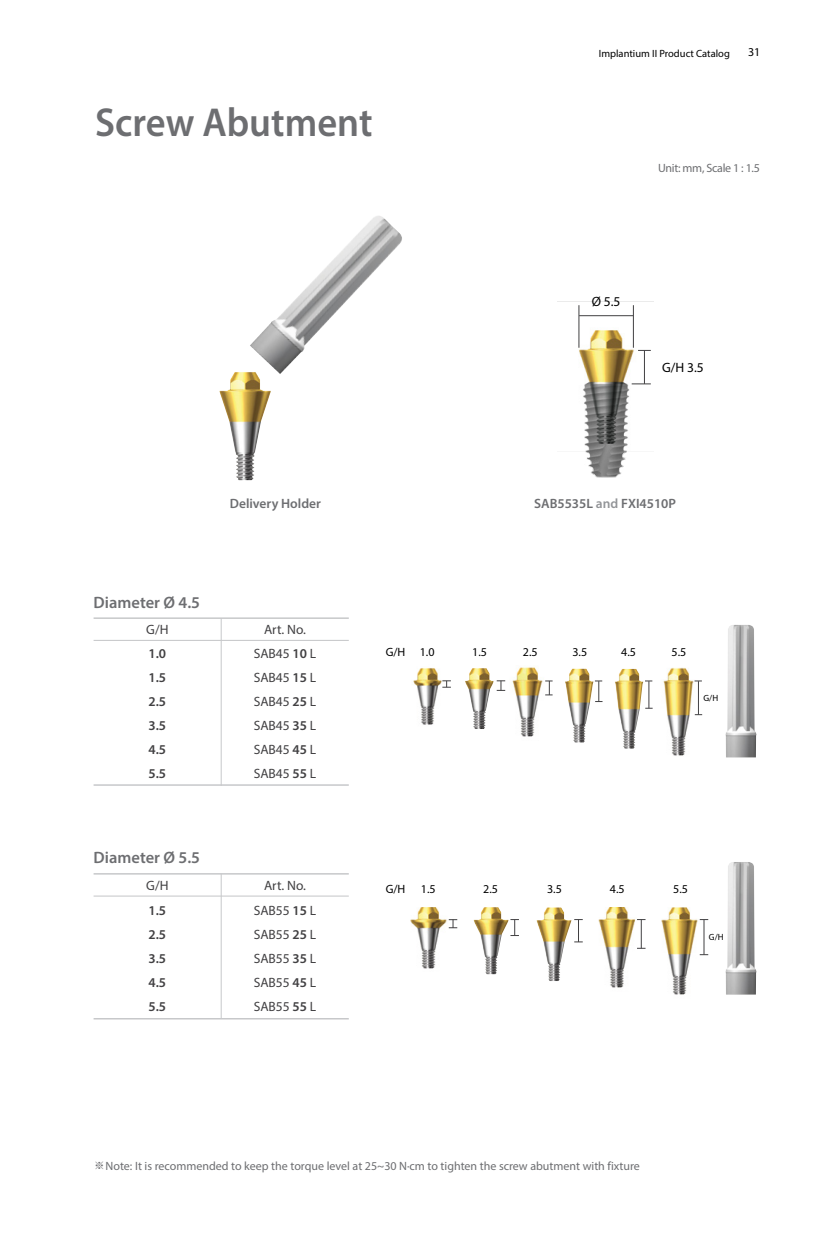
<style>
.page{position:relative;width:838px;height:1234px;background:#fff}
.page>*{position:absolute;margin:0;border:0;box-sizing:border-box;transform-origin:0 0}
.t1{font:600 40.5px "Myriad Pro";color:#6d6e71;scale:.95 1}
.t2{font:600 16.5px "Myriad Pro";color:#6d6e71}
.t3{font:13.5px "Myriad Pro";color:#414042}
.t4{font:600 13.5px "Myriad Pro";color:#6d6e71}
.t5{font:600 13.5px "Myriad Pro";color:#414042}
.t6{font:13.5px "Myriad Pro";color:#000}
.t7{font:12px "Myriad Pro";color:#6d6e71}
.t8{font:12px "Myriad Pro";color:#000}
.t9{font:12px "Myriad Pro";letter-spacing:-.025em;color:#6d6e71}
.t10{font:10.5px "Myriad Pro";color:#000}
.t11{font:9px "Myriad Pro";color:#000}
.s1{font-weight:600}
.s2{color:#939598}
.s3{font-family:"Adobe Myungjo Std";font-weight:500}
</style>
<div class="page">
<img style="left:413px;top:668px;width:38px;height:57px">
<img style="left:512px;top:667px;width:38px;height:70px">
<img style="left:565px;top:668px;width:28px;height:74px">
<img style="left:615px;top:668px;width:28px;height:80px">
<img style="left:663px;top:667px;width:36px;height:89px">
<img style="left:725px;top:625px;width:31px;height:132px">
<img style="left:465px;top:668px;width:14px;height:54px">
<img style="left:557px;top:301px;width:97px;height:177px">
<hr style="left:644px;top:350px;width:1px;height:34px;background:#414042">
<svg style="left:638px;top:350px;width:13px;height:1px"></svg>
<svg style="left:631px;top:383px;width:20px;height:1px"></svg>
<hr style="left:633px;top:305px;width:1px;height:42px;background:#414042">
<hr style="left:579px;top:315px;width:54px;height:1px;background:#414042">
<hr style="left:578px;top:305px;width:1px;height:42px;background:#414042">
<hr style="left:94px;top:617px;width:255px;height:1px;background:#c7c8ca">
<hr style="left:221px;top:618px;width:1px;height:167px;background:#c7c8ca">
<hr style="left:94px;top:784px;width:255px;height:1px;background:#c7c8ca">
<img style="left:725px;top:862px;width:31px;height:132px">
<img style="left:219px;top:372px;width:52px;height:108px">
<img style="left:250px;top:216px;width:152px;height:158px">
<img style="left:410px;top:907px;width:37px;height:62px">
<img style="left:473px;top:907px;width:35px;height:66px">
<img style="left:536px;top:907px;width:35px;height:73px">
<img style="left:598px;top:907px;width:37px;height:81px">
<img style="left:661px;top:907px;width:37px;height:88px">
<hr style="left:94px;top:639px;width:255px;height:1px;background:#c7c8ca">
<hr style="left:94px;top:872px;width:255px;height:2px;background:#c7c8ca">
<hr style="left:221px;top:873px;width:1px;height:144px;background:#c7c8ca">
<hr style="left:94px;top:1017px;width:255px;height:2px;background:#c7c8ca">
<hr style="left:94px;top:895px;width:255px;height:1px;background:#c7c8ca">
<svg style="left:442px;top:680px;width:9px;height:7px"></svg>
<svg style="left:545px;top:680px;width:7px;height:15px"></svg>
<svg style="left:595px;top:680px;width:7px;height:22px"></svg>
<svg style="left:645px;top:680px;width:7px;height:28px"></svg>
<hr style="left:698px;top:681px;width:1px;height:33px;background:#414042">
<svg style="left:449px;top:919px;width:8px;height:9px"></svg>
<svg style="left:497px;top:680px;width:8px;height:11px"></svg>
<svg style="left:510px;top:919px;width:9px;height:17px"></svg>
<svg style="left:574px;top:919px;width:9px;height:23px"></svg>
<svg style="left:637px;top:919px;width:8px;height:29px"></svg>
<hr style="left:703px;top:919px;width:1px;height:35px;background:#414042">
<h1 class="t1" style="left:95px;top:97px;width:293px">Screw Abutment</h1>
<p class="t10" style="left:599px;top:47px;width:133px">Implantium II Product Catalog</p>
<p class="t8" style="left:748px;top:45px;width:14px">31</p>
<p class="t9" style="left:658px;top:160px;width:103px">Unit: mm, Scale 1 : 1.5</p>
<p class="t6" style="left:591px;top:293px;width:30px">Ø 5.5</p>
<p class="t6" style="left:662px;top:359px;width:43px">G/H 3.5</p>
<p class="t4" style="left:230px;top:494px;width:93px">Delivery Holder</p>
<p class="t2" style="left:94px;top:591px;width:108px">Diameter Ø 4.5</p>
<p class="t3" style="left:146px;top:621px;width:24px">G/H</p>
<p class="t3" style="left:264px;top:621px;width:43px">Art. No.</p>
<p class="t5" style="left:148px;top:644px;width:19px">1.0</p>
<p class="t3" style="left:254px;top:645px;width:64px">SAB45 <span class="s1">10</span> L</p>
<p class="t5" style="left:148px;top:668px;width:19px">1.5</p>
<p class="t3" style="left:254px;top:669px;width:64px">SAB45 <span class="s1">15</span> L</p>
<p class="t5" style="left:148px;top:692px;width:19px">2.5</p>
<p class="t3" style="left:254px;top:693px;width:64px">SAB45 <span class="s1">25</span> L</p>
<p class="t5" style="left:148px;top:716px;width:19px">3.5</p>
<p class="t3" style="left:254px;top:717px;width:64px">SAB45 <span class="s1">35</span> L</p>
<p class="t5" style="left:148px;top:740px;width:19px">4.5</p>
<p class="t3" style="left:254px;top:741px;width:64px">SAB45 <span class="s1">45</span> L</p>
<p class="t5" style="left:148px;top:764px;width:19px">5.5</p>
<p class="t3" style="left:254px;top:765px;width:64px">SAB45 <span class="s1">55</span> L</p>
<p class="t2" style="left:94px;top:847px;width:108px">Diameter Ø 5.5</p>
<p class="t3" style="left:146px;top:876px;width:24px">G/H</p>
<p class="t3" style="left:264px;top:876px;width:43px">Art. No.</p>
<p class="t5" style="left:148px;top:901px;width:19px">1.5</p>
<p class="t3" style="left:254px;top:901px;width:64px">SAB55 <span class="s1">15</span> L</p>
<p class="t5" style="left:148px;top:925px;width:19px">2.5</p>
<p class="t3" style="left:254px;top:925px;width:64px">SAB55 <span class="s1">25</span> L</p>
<p class="t5" style="left:148px;top:949px;width:19px">3.5</p>
<p class="t3" style="left:254px;top:949px;width:64px">SAB55 <span class="s1">35</span> L</p>
<p class="t5" style="left:148px;top:973px;width:19px">4.5</p>
<p class="t3" style="left:254px;top:973px;width:64px">SAB55 <span class="s1">45</span> L</p>
<p class="t5" style="left:148px;top:997px;width:19px">5.5</p>
<p class="t3" style="left:254px;top:997px;width:64px">SAB55 <span class="s1">55</span> L</p>
<p class="t4" style="left:534px;top:494px;width:143px">SAB5535L <span class="s2">and</span> FXI4510P</p>
<p class="t8" style="left:386px;top:644px;width:21px">G/H</p>
<p class="t8" style="left:420px;top:644px;width:16px">1.0</p>
<p class="t8" style="left:472px;top:644px;width:16px">1.5</p>
<p class="t8" style="left:523px;top:644px;width:16px">2.5</p>
<p class="t8" style="left:572px;top:644px;width:16px">3.5</p>
<p class="t8" style="left:621px;top:644px;width:16px">4.5</p>
<p class="t8" style="left:671px;top:644px;width:16px">5.5</p>
<p class="t11" style="left:703px;top:692px;width:16px">G/H</p>
<p class="t8" style="left:386px;top:881px;width:21px">G/H</p>
<p class="t8" style="left:421px;top:881px;width:16px">1.5</p>
<p class="t8" style="left:483px;top:881px;width:16px">2.5</p>
<p class="t8" style="left:547px;top:881px;width:16px">3.5</p>
<p class="t8" style="left:610px;top:881px;width:16px">4.5</p>
<p class="t8" style="left:673px;top:881px;width:16px">5.5</p>
<p class="t11" style="left:709px;top:931px;width:16px">G/H</p>
<p class="t7" style="left:94px;top:1158px;width:548px"><span class="s3">※</span>Note: It is recommended to keep the torque level at 25~30 N·cm to tighten the screw abutment with fixture</p>
</div>
